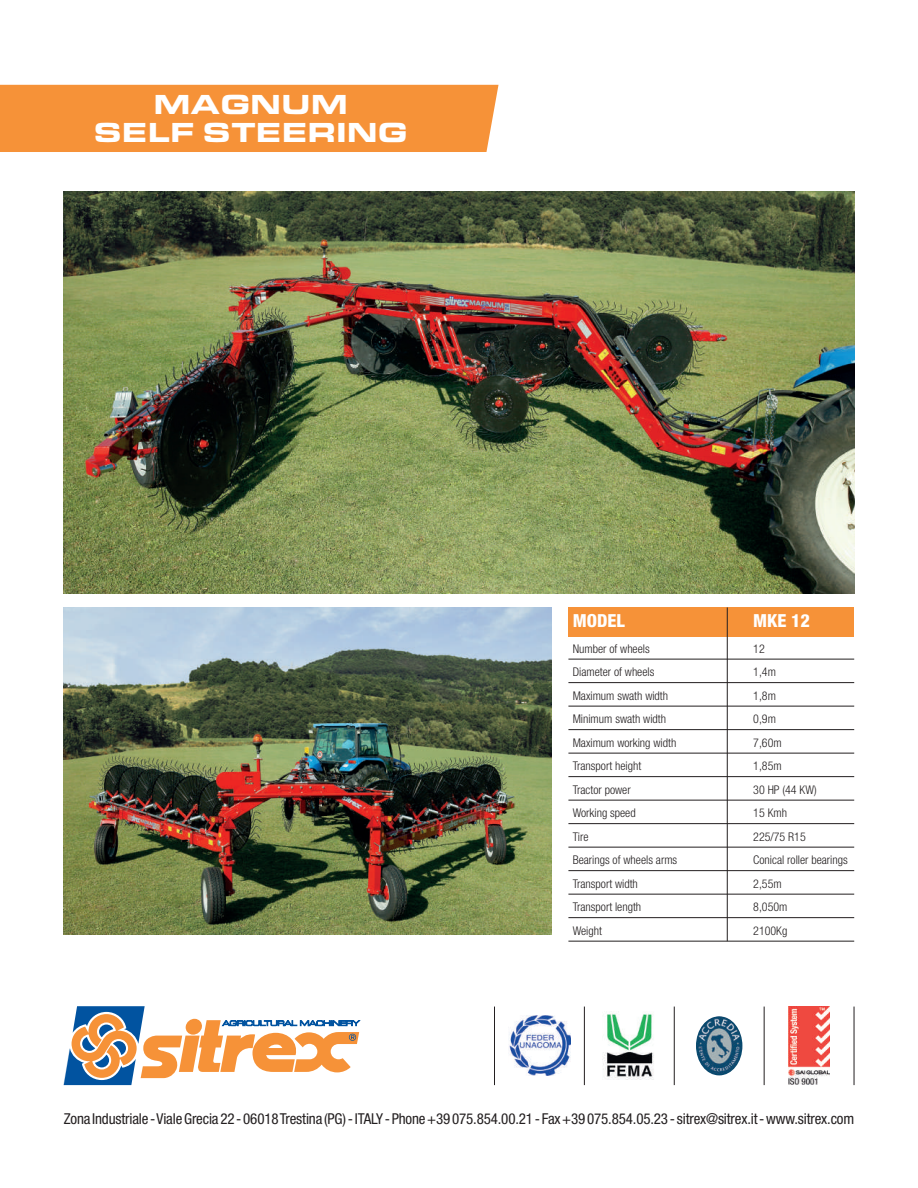
<style>
.page{position:relative;width:918px;height:1188px;background:#fff}
.page>*{position:absolute;margin:0;border:0;box-sizing:border-box;transform-origin:0 0}
.t1{font:700 expanded 27px/28.5px "Eurostile BQ";color:#fff;text-align:center}
.t2{font:800 condensed 18px "Helvetica Neue LT Std";color:#fff}
.t3{font:condensed 15px "Helvetica Neue LT Std";letter-spacing:-.01em;color:#231f20}
.t4{font:300 condensed 12px/23.5px "Helvetica Neue LT Std";color:#231f20}
</style>
<div class="page">
<svg style="left:64px;top:1006px;width:296px;height:79px"></svg>
<img style="left:602px;top:1013px;width:52px;height:67px">
<img style="left:509px;top:1016px;width:61px;height:60px">
<img style="left:789px;top:1007px;width:40px;height:78px">
<img style="left:696px;top:1016px;width:46px;height:59px">
<hr style="left:854px;top:1007px;width:1px;height:78px;background:#231f20">
<hr style="left:764px;top:1007px;width:1px;height:78px;background:#231f20">
<hr style="left:674px;top:1007px;width:1px;height:78px;background:#231f20">
<hr style="left:584px;top:1007px;width:1px;height:78px;background:#231f20">
<hr style="left:494px;top:1007px;width:1px;height:78px;background:#231f20">
<div style="left:568px;top:607px;width:286px;height:30px;background:#f69238"></div>
<hr style="left:568px;top:659px;width:286px;height:1px;background:#231f20">
<hr style="left:568px;top:682px;width:286px;height:1px;background:#231f20">
<hr style="left:568px;top:706px;width:286px;height:1px;background:#231f20">
<hr style="left:568px;top:729px;width:286px;height:1px;background:#231f20">
<hr style="left:568px;top:753px;width:286px;height:1px;background:#231f20">
<hr style="left:568px;top:776px;width:286px;height:1px;background:#231f20">
<hr style="left:568px;top:800px;width:286px;height:1px;background:#231f20">
<hr style="left:568px;top:823px;width:286px;height:1px;background:#231f20">
<hr style="left:568px;top:847px;width:286px;height:1px;background:#231f20">
<hr style="left:568px;top:870px;width:286px;height:1px;background:#231f20">
<hr style="left:568px;top:894px;width:286px;height:1px;background:#231f20">
<hr style="left:568px;top:917px;width:286px;height:1px;background:#231f20">
<hr style="left:568px;top:941px;width:286px;height:1px;background:#231f20">
<hr style="left:727px;top:607px;width:1px;height:334px;background:#231f20">
<div style="left:0;top:85px;width:499px;height:67px;background:#f69238"></div>
<img style="left:64px;top:607px;width:487px;height:328px">
<img style="left:64px;top:191px;width:790px;height:403px">
<h1 class="t1" style="left:94px;top:90px;width:315px">MAGNUM<br>SELF STEERING</h1>
<h2 class="t2" style="left:573px;top:609px;width:54px">MODEL</h2>
<p class="t4" style="left:573px;top:636px;width:106px">Number of wheels<br>Diameter of wheels<br>Maximum swath width<br>Minimum swath width<br>Maximum working width<br>Transport height<br>Tractor power<br>Working speed<br>Tire<br>Bearings of wheels arms<br>Transport width<br>Transport length<br>Weight</p>
<h2 class="t2" style="left:753px;top:609px;width:58px">MKE 12</h2>
<p class="t4" style="left:753px;top:636px;width:96px">12<br>1,4m<br>1,8m<br>0,9m<br>7,60m<br>1,85m<br>30 HP (44 KW)<br>15 Kmh<br>225/75 R15<br>Conical roller bearings<br>2,55m<br>8,050m<br>2100Kg</p>
<p class="t3" style="left:64px;top:1110px;width:792px">Zona Industriale - Viale Grecia 22 - 06018 Trestina (PG) - ITALY - Phone +39 075.854.00.21 - Fax +39 075.854.05.23 - sitrex@sitrex.it - www.sitrex.com</p>
</div>
